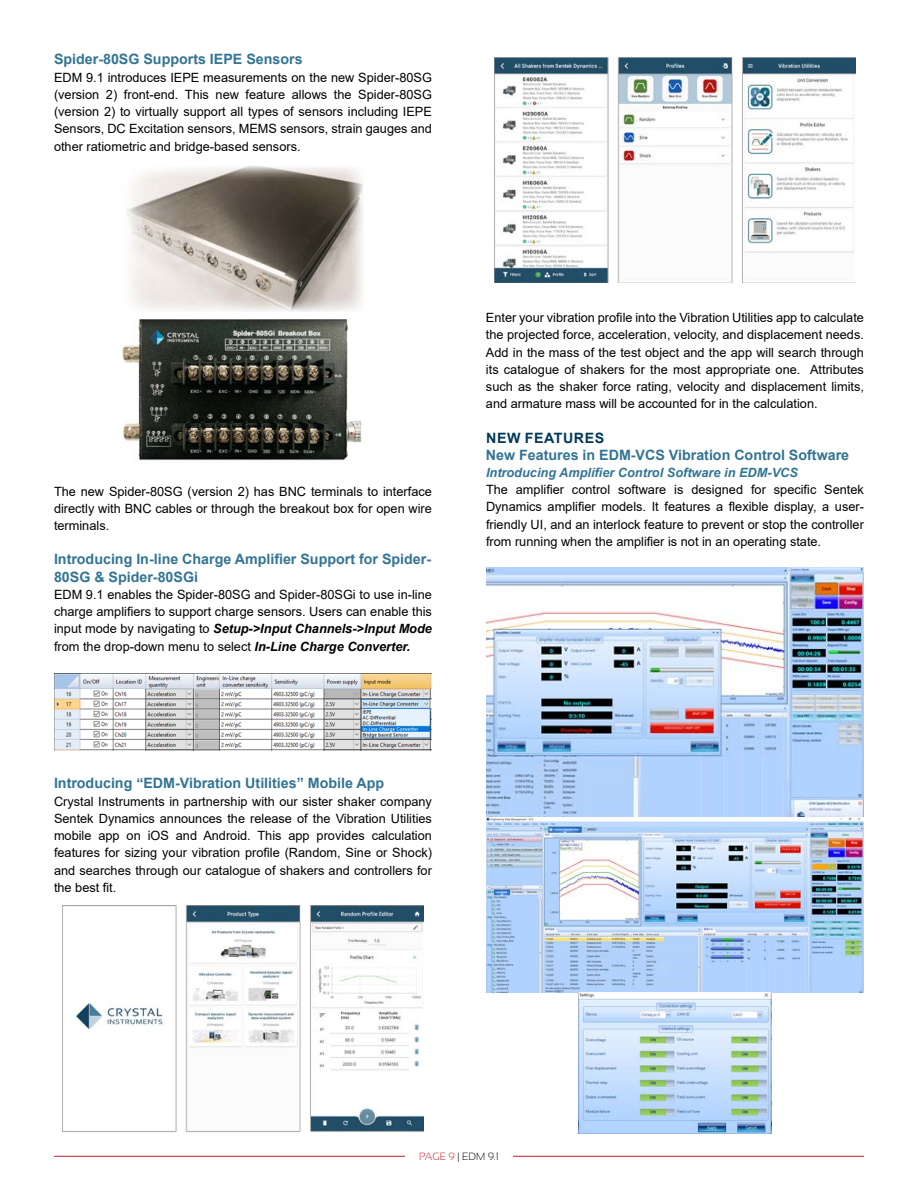
<style>
.page{position:relative;width:918px;height:1188px;background:#fff}
.page>*{position:absolute;margin:0;border:0;box-sizing:border-box;transform-origin:0 0}
.t1{font:700 14.25px/17.1px "Arial";color:#337494}
.t2{font:700 14.25px "Arial";letter-spacing:.035em;color:#00395a}
.t3{font:12.75px/17.2px "Arial";color:#000;text-align:justify}
.t4{font:italic 700 12.75px "Arial";color:#337494}
.t5{font:300 10.5px "Sansation";color:#000}
.s1{font-weight:700;font-style:italic}
.s2{color:#be1e2d}
</style>
<div class="page">
<hr style="left:54px;top:1156px;width:810px;height:1px;background:#be1e2d">
<div style="left:405px;top:1153px;width:108px;height:35px;background:#fff"></div>
<img style="left:127px;top:166px;width:236px;height:146px">
<img style="left:121px;top:319px;width:241px;height:142px">
<img style="left:54px;top:673px;width:378px;height:77px">
<img style="left:62px;top:905px;width:362px;height:227px">
<img style="left:494px;top:57px;width:362px;height:226px">
<img style="left:486px;top:567px;width:378px;height:425px">
<img style="left:579px;top:992px;width:192px;height:142px">
<p class="t1" style="left:54px;top:51px;width:250px">Spider-80SG Supports IEPE Sensors</p>
<p class="t3" style="left:54px;top:68px;width:379px">EDM 9.1 introduces IEPE measurements on the new Spider-80SG (version 2) front-end. This new feature allows the Spider-80SG (version 2) to virtually support all types of sensors including IEPE Sensors, DC Excitation sensors, MEMS sensors, strain gauges and other ratiometric and bridge-based sensors.</p>
<p class="t3" style="left:54px;top:482px;width:379px">The new Spider-80SG (version 2) has BNC terminals to interface directly with BNC cables or through the breakout box for open wire terminals.</p>
<p class="t1" style="left:54px;top:551px;width:379px">Introducing In-line Charge Amplifier Support for Spider-<br>80SG &amp; Spider-80SGi</p>
<p class="t3" style="left:54px;top:586px;width:379px">EDM 9.1 enables the Spider-80SG and Spider-80SGi to use in-line charge amplifiers to support charge sensors. Users can enable this input mode by navigating to <span class="s1">Setup-&gt;Input Channels-&gt;Input Mode </span>from the drop-down menu to select <span class="s1">In-Line Charge Converter.</span></p>
<p class="t1" style="left:54px;top:775px;width:332px">Introducing “EDM-Vibration Utilities” Mobile App</p>
<p class="t3" style="left:54px;top:792px;width:380px">Crystal Instruments in partnership with our sister shaker company Sentek Dynamics announces the release of the Vibration Utilities mobile app on iOS and Android. This app provides calculation features for sizing your vibration profile (Random, Sine or Shock) and searches through our catalogue of shakers and controllers for the best fit.</p>
<p class="t3" style="left:486px;top:309px;width:380px">Enter your vibration profile into the Vibration Utilities app to calculate the projected force, acceleration, velocity, and displacement needs.<br>Add in the mass of the test object and the app will search through its catalogue of shakers for the most appropriate one. Attributes such as the shaker force rating, velocity and displacement limits, and armature mass will be accounted for in the calculation.</p>
<p class="t2" style="left:486px;top:428px;width:119px">NEW FEATURES</p>
<p class="t1" style="left:486px;top:446px;width:365px">New Features in EDM-VCS Vibration Control Software</p>
<p class="t4" style="left:486px;top:464px;width:313px">Introducing Amplifier Control Software in EDM-VCS</p>
<p class="t3" style="left:486px;top:481px;width:379px">The amplifier control software is designed for specific Sentek Dynamics amplifier models. It features a flexible display, a user&shy;friendly UI, and an interlock feature to prevent or stop the controller from running when the amplifier is not in an operating state.</p>
<p class="t5" style="left:419px;top:1151px;width:81px"><span class="s2">PAGE 9</span> | EDM 9.1</p>
</div>
